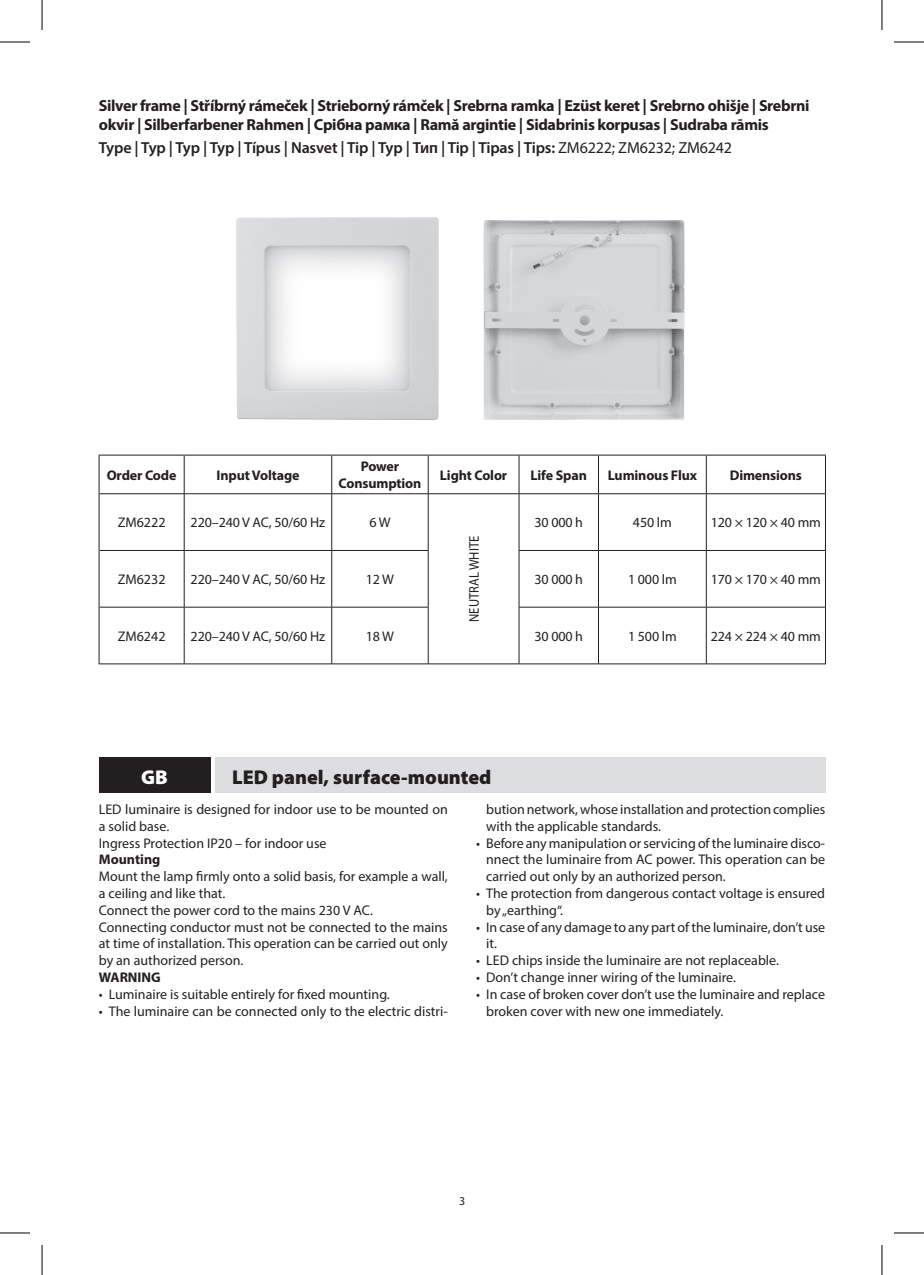
<style>
.page{position:relative;width:924px;height:1275px;background:#fff}
.page>*{position:absolute;margin:0;border:0;box-sizing:border-box;transform-origin:0 0}
.t1{font:900 20px "Myriad Pro";color:#231f20}
.t2{font:900 20px "Myriad Pro";color:#fff}
.t3{font:700 16px/19.2px "Myriad Pro";letter-spacing:-.02em;color:#231f20}
.t4{font:600 16px "Myriad Pro";letter-spacing:-.01em;color:#231f20}
.t5{font:14px/16.8px "Myriad Pro";color:#231f20}
.t6{font:700 14px/16.8px "Myriad Pro";letter-spacing:-.01em;color:#231f20;text-align:center}
.t7{font:14px "Myriad Pro";color:#231f20;scale:.9 1}
.t8{font:12px "Myriad Pro";color:#231f20}
.s1{font-weight:400}
</style>
<div class="page">
<img style="left:236px;top:217px;width:203px;height:203px">
<img style="left:483px;top:220px;width:190px;height:200px">
<div style="left:99px;top:756px;width:111px;height:36px;background:#231f20"></div>
<div style="left:215px;top:756px;width:609px;height:36px;background:#dcdddf"></div>
<hr style="left:184px;top:455px;width:1px;height:38px;background:#231f20">
<hr style="left:331px;top:455px;width:1px;height:38px;background:#231f20">
<hr style="left:427px;top:455px;width:1px;height:38px;background:#231f20">
<hr style="left:518px;top:455px;width:1px;height:38px;background:#231f20">
<hr style="left:598px;top:455px;width:1px;height:38px;background:#231f20">
<hr style="left:99px;top:493px;width:85px;height:1px;background:#231f20">
<hr style="left:98px;top:454px;width:86px;height:1px;background:#231f20">
<hr style="left:98px;top:455px;width:1px;height:39px;background:#231f20">
<hr style="left:184px;top:454px;width:147px;height:1px;background:#231f20">
<hr style="left:331px;top:454px;width:97px;height:1px;background:#231f20">
<hr style="left:428px;top:454px;width:91px;height:1px;background:#231f20">
<hr style="left:519px;top:454px;width:79px;height:1px;background:#231f20">
<hr style="left:598px;top:454px;width:108px;height:1px;background:#231f20">
<hr style="left:706px;top:454px;width:119px;height:1px;background:#231f20">
<hr style="left:705px;top:455px;width:1px;height:38px;background:#231f20">
<hr style="left:824px;top:455px;width:1px;height:39px;background:#231f20">
<hr style="left:98px;top:494px;width:1px;height:56px;background:#231f20">
<hr style="left:705px;top:494px;width:1px;height:56px;background:#231f20">
<hr style="left:824px;top:494px;width:1px;height:56px;background:#231f20">
<hr style="left:98px;top:550px;width:1px;height:57px;background:#231f20">
<hr style="left:705px;top:551px;width:1px;height:56px;background:#231f20">
<hr style="left:824px;top:550px;width:1px;height:57px;background:#231f20">
<hr style="left:98px;top:607px;width:1px;height:56px;background:#231f20">
<hr style="left:705px;top:607px;width:1px;height:56px;background:#231f20">
<hr style="left:824px;top:607px;width:1px;height:56px;background:#231f20">
<hr style="left:184px;top:493px;width:147px;height:1px;background:#231f20">
<hr style="left:184px;top:494px;width:1px;height:56px;background:#231f20">
<hr style="left:331px;top:493px;width:97px;height:1px;background:#231f20">
<hr style="left:331px;top:494px;width:1px;height:56px;background:#231f20">
<hr style="left:428px;top:493px;width:91px;height:1px;background:#231f20">
<hr style="left:427px;top:494px;width:1px;height:56px;background:#231f20">
<hr style="left:519px;top:493px;width:79px;height:1px;background:#231f20">
<hr style="left:518px;top:494px;width:1px;height:56px;background:#231f20">
<hr style="left:598px;top:493px;width:108px;height:1px;background:#231f20">
<hr style="left:598px;top:494px;width:1px;height:56px;background:#231f20">
<hr style="left:706px;top:493px;width:118px;height:1px;background:#231f20">
<hr style="left:99px;top:550px;width:85px;height:1px;background:#231f20">
<hr style="left:184px;top:550px;width:147px;height:1px;background:#231f20">
<hr style="left:184px;top:551px;width:1px;height:56px;background:#231f20">
<hr style="left:331px;top:550px;width:97px;height:1px;background:#231f20">
<hr style="left:331px;top:551px;width:1px;height:56px;background:#231f20">
<hr style="left:427px;top:551px;width:1px;height:56px;background:#231f20">
<hr style="left:518px;top:550px;width:80px;height:1px;background:#231f20">
<hr style="left:518px;top:551px;width:1px;height:56px;background:#231f20">
<hr style="left:598px;top:550px;width:108px;height:1px;background:#231f20">
<hr style="left:598px;top:551px;width:1px;height:56px;background:#231f20">
<hr style="left:706px;top:550px;width:118px;height:1px;background:#231f20">
<hr style="left:99px;top:607px;width:85px;height:1px;background:#231f20">
<hr style="left:184px;top:607px;width:147px;height:1px;background:#231f20">
<hr style="left:184px;top:607px;width:1px;height:56px;background:#231f20">
<hr style="left:331px;top:607px;width:97px;height:1px;background:#231f20">
<hr style="left:331px;top:607px;width:1px;height:56px;background:#231f20">
<hr style="left:427px;top:607px;width:1px;height:56px;background:#231f20">
<hr style="left:518px;top:607px;width:80px;height:1px;background:#231f20">
<hr style="left:518px;top:607px;width:1px;height:56px;background:#231f20">
<hr style="left:184px;top:663px;width:147px;height:1px;background:#231f20">
<hr style="left:331px;top:663px;width:97px;height:1px;background:#231f20">
<hr style="left:428px;top:663px;width:91px;height:1px;background:#231f20">
<hr style="left:519px;top:663px;width:79px;height:1px;background:#231f20">
<hr style="left:598px;top:607px;width:108px;height:1px;background:#231f20">
<hr style="left:598px;top:607px;width:1px;height:56px;background:#231f20">
<hr style="left:706px;top:607px;width:118px;height:1px;background:#231f20">
<hr style="left:98px;top:663px;width:86px;height:1px;background:#231f20">
<hr style="left:598px;top:663px;width:108px;height:1px;background:#231f20">
<hr style="left:706px;top:663px;width:119px;height:1px;background:#231f20">
<hr style="left:0;top:42px;width:30px;height:1px;background:#000">
<hr style="left:893px;top:42px;width:30px;height:1px;background:#000">
<hr style="left:0;top:1232px;width:30px;height:1px;background:#000">
<hr style="left:893px;top:1232px;width:30px;height:1px;background:#000">
<hr style="left:42px;top:0;width:1px;height:30px;background:#000">
<hr style="left:42px;top:1245px;width:1px;height:30px;background:#000">
<hr style="left:881px;top:0;width:1px;height:30px;background:#000">
<hr style="left:881px;top:1245px;width:1px;height:30px;background:#000">
<p class="t3" style="left:99px;top:95px;width:712px">Silver frame | Stříbrný rámeček | Strieborný rámček | Srebrna ramka | Ezüst keret | Srebrno ohišje | Srebrni okvir | Silberfarbener Rahmen | Срібна рамка | Ramă argintie | Sidabrinis korpusas | Sudraba rāmis</p>
<p class="t4" style="left:99px;top:138px;width:634px">Type | Typ | Typ | Typ | Típus | Nasvet | Tip | Typ | Тип | Tip | Tipas | Tips: <span class="s1">ZM6222; ZM6232; ZM6242</span></p>
<p class="t6" style="left:107px;top:466px;width:71px">Order Code</p>
<p class="t6" style="left:216px;top:466px;width:84px">Input Voltage</p>
<p class="t6" style="left:338px;top:458px;width:84px">Power<br>Consumption</p>
<p class="t6" style="left:440px;top:466px;width:69px">Light Color</p>
<p class="t6" style="left:530px;top:466px;width:58px">Life Span</p>
<p class="t6" style="left:607px;top:466px;width:91px">Luminous Flux</p>
<p class="t6" style="left:729px;top:466px;width:74px">Dimensions</p>
<p class="t5" style="left:118px;top:514px;width:49px">ZM6222</p>
<p class="t5" style="left:190px;top:514px;width:136px">220–240 V AC, 50/60 Hz</p>
<p class="t5" style="left:369px;top:514px;width:23px">6 W</p>
<p class="t7" style="left:465px;top:622px;width:97px;rotate:-90deg">NEUTRAL WHITE</p>
<p class="t5" style="left:534px;top:514px;width:50px">30 000 h</p>
<p class="t5" style="left:632px;top:514px;width:40px">450 lm</p>
<p class="t5" style="left:710px;top:514px;width:112px">120 × 120 × 40 mm</p>
<p class="t5" style="left:118px;top:571px;width:49px">ZM6232</p>
<p class="t5" style="left:190px;top:571px;width:136px">220–240 V AC, 50/60 Hz</p>
<p class="t5" style="left:365px;top:571px;width:30px">12 W</p>
<p class="t5" style="left:534px;top:571px;width:50px">30 000 h</p>
<p class="t5" style="left:627px;top:571px;width:50px">1 000 lm</p>
<p class="t5" style="left:710px;top:571px;width:112px">170 × 170 × 40 mm</p>
<p class="t5" style="left:118px;top:627px;width:49px">ZM6242</p>
<p class="t5" style="left:190px;top:627px;width:136px">220–240 V AC, 50/60 Hz</p>
<p class="t5" style="left:365px;top:627px;width:30px">18 W</p>
<p class="t5" style="left:534px;top:627px;width:50px">30 000 h</p>
<p class="t5" style="left:627px;top:627px;width:50px">1 500 lm</p>
<p class="t5" style="left:710px;top:627px;width:112px">224 × 224 × 40 mm</p>
<h1 class="t2" style="left:141px;top:764px;width:28px">GB</h1>
<h1 class="t1" style="left:232px;top:764px;width:260px">LED panel, surface-mounted</h1>
<p class="t5" style="left:99px;top:800px;width:350px">LED luminaire is designed for indoor use to be mounted on a solid base.<br>Ingress Protection IP20 – for indoor use</p>
<p class="t6" style="left:99px;top:850px;width:63px">Mounting</p>
<p class="t5" style="left:99px;top:867px;width:350px">Mount the lamp firmly onto a solid basis, for example a wall, a ceiling and like that.<br>Connect the power cord to the mains 230 V AC.<br>Connecting conductor must not be connected to the mains at time of installation. This operation can be carried out only by an authorized person.</p>
<p class="t6" style="left:99px;top:968px;width:64px">WARNING</p>
<p class="t5" style="left:99px;top:985px;width:292px">• Luminaire is suitable entirely for fixed mounting.</p>
<p class="t5" style="left:99px;top:1002px;width:350px">• The luminaire can be connected only to the electric distri-</p>
<p class="t5" style="left:486px;top:800px;width:340px">bution network, whose installation and protection complies with the applicable standards.</p>
<p class="t5" style="left:486px;top:834px;width:340px;text-align:justify;text-indent:-10px">• Before any manipulation or servicing of the luminaire disco&shy;nnect the luminaire from AC power. This operation can be carried out only by an authorized person.</p>
<p class="t5" style="left:486px;top:884px;width:340px;text-indent:-10px">• The protection from dangerous contact voltage is ensured by „earthing“.</p>
<p class="t5" style="left:486px;top:918px;width:340px;text-indent:-10px">• In case of any damage to any part of the luminaire, don’t use it.</p>
<p class="t5" style="left:476px;top:951px;width:304px">• LED chips inside the luminaire are not replaceable.</p>
<p class="t5" style="left:476px;top:968px;width:261px">• Don’t change inner wiring of the luminaire.</p>
<p class="t5" style="left:486px;top:985px;width:340px;text-indent:-10px">• In case of broken cover don’t use the luminaire and replace broken cover with new one immediately.</p>
<p class="t8" style="left:459px;top:1193px;width:8px">3</p>
</div>
